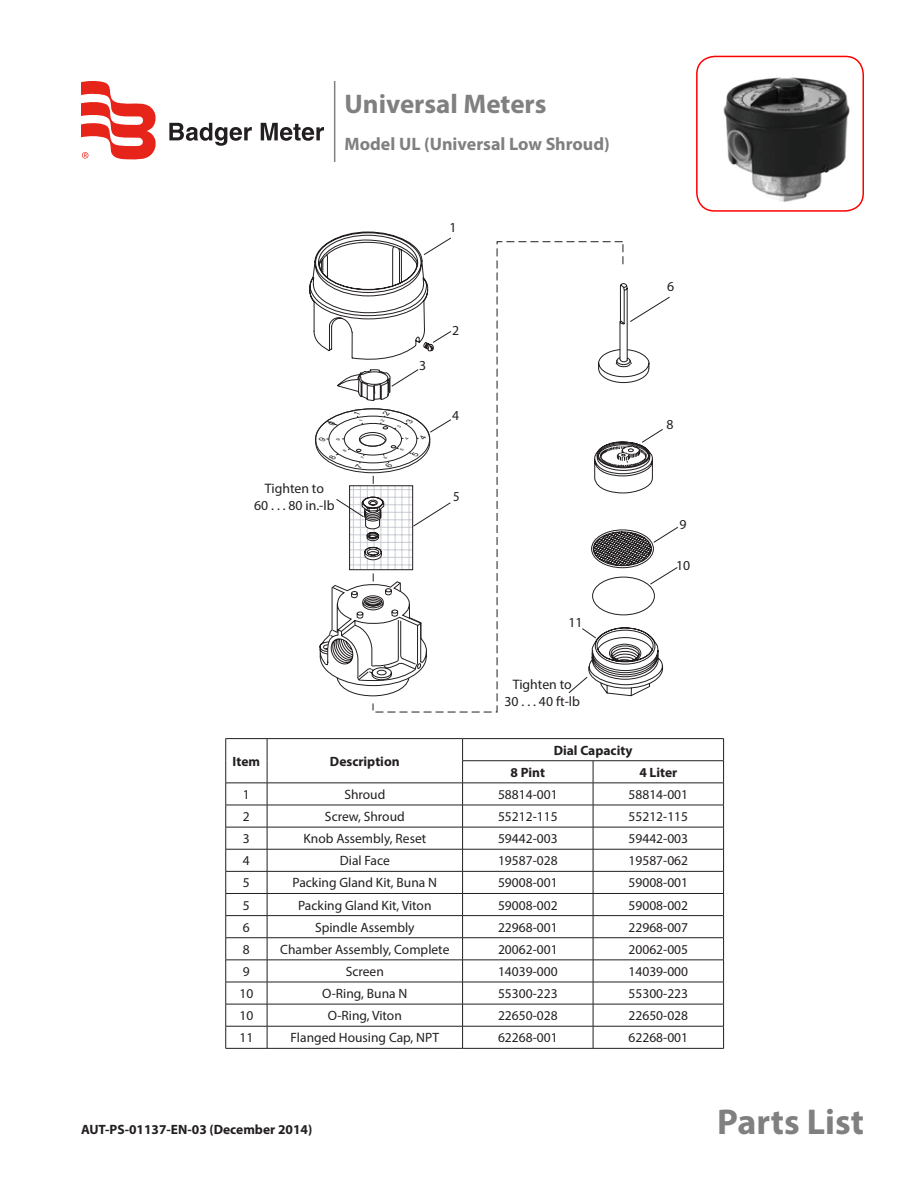
<style>
.page{position:relative;width:918px;height:1188px;background:#fff}
.page>*{position:absolute;margin:0;border:0;box-sizing:border-box;transform-origin:0 0}
.Cover_DocType{font:700 36px "Myriad Pro";color:#7f807f}
.Cover_ProdName_1st_L{font:700 27px "Myriad Pro";color:#7f807f}
.Cover_ProdName_2nd_L{font:700 18px "Myriad Pro";color:#7f807f}
.t1{font:13.8px/16.5px "Myriad Pro";color:#231f20;text-align:center}
.t2{font:13.8px "Myriad Pro";color:#231f20;scale:.92 1}
.Body{font:13.5px "Myriad Pro";color:#231f20}
.Body-2{font:700 13.5px "Myriad Pro";color:#231f20}
.Cover_Footer_Left_1s{font:700 13.5px "Myriad Pro";color:#231f20}
</style>
<div class="page">
<hr style="left:334px;top:81px;width:1px;height:81px;background:#7f807f">
<svg style="left:169px;top:123px;width:83px;height:23px"></svg>
<svg style="left:261px;top:123px;width:63px;height:18px"></svg>
<svg style="left:81px;top:81px;width:75px;height:79px"></svg>
<img style="left:703px;top:56px;width:154px;height:155px">
<div style="left:696px;top:56px;width:168px;height:156px;border:2px solid #f00;border-radius:18px"></div>
<svg style="left:631px;top:349px;width:19px;height:34px"></svg>
<svg style="left:624px;top:527px;width:54px;height:58px"></svg>
<div style="left:592px;top:577px;width:63px;height:38px;border:1px solid #231f20;border-radius:50%"></div>
<svg style="left:631px;top:429px;width:32px;height:64px"></svg>
<svg style="left:631px;top:296px;width:39px;height:26px"></svg>
<svg style="left:372px;top:241px;width:252px;height:472px"></svg>
<svg style="left:623px;top:242px;width:1px;height:22px"></svg>
<svg style="left:452px;top:283px;width:179px;height:247px"></svg>
<svg style="left:568px;top:627px;width:96px;height:70px"></svg>
<hr style="left:226px;top:738px;width:41px;height:1px;background:#231f20">
<hr style="left:267px;top:738px;width:196px;height:1px;background:#231f20">
<hr style="left:463px;top:738px;width:130px;height:1px;background:#231f20">
<hr style="left:593px;top:738px;width:131px;height:1px;background:#231f20">
<hr style="left:462px;top:760px;width:131px;height:1px;background:#231f20">
<hr style="left:593px;top:760px;width:131px;height:1px;background:#231f20">
<hr style="left:226px;top:783px;width:41px;height:1px;background:#231f20">
<hr style="left:267px;top:783px;width:196px;height:1px;background:#231f20">
<hr style="left:463px;top:783px;width:130px;height:1px;background:#231f20">
<hr style="left:593px;top:783px;width:131px;height:1px;background:#231f20">
<hr style="left:226px;top:805px;width:41px;height:1px;background:#231f20">
<hr style="left:267px;top:805px;width:196px;height:1px;background:#231f20">
<hr style="left:463px;top:805px;width:130px;height:1px;background:#231f20">
<hr style="left:593px;top:805px;width:131px;height:1px;background:#231f20">
<hr style="left:226px;top:827px;width:41px;height:1px;background:#231f20">
<hr style="left:267px;top:827px;width:196px;height:1px;background:#231f20">
<hr style="left:463px;top:827px;width:130px;height:1px;background:#231f20">
<hr style="left:593px;top:827px;width:131px;height:1px;background:#231f20">
<hr style="left:226px;top:849px;width:41px;height:1px;background:#231f20">
<hr style="left:267px;top:849px;width:196px;height:1px;background:#231f20">
<hr style="left:463px;top:849px;width:130px;height:1px;background:#231f20">
<hr style="left:593px;top:849px;width:131px;height:1px;background:#231f20">
<hr style="left:226px;top:871px;width:41px;height:1px;background:#231f20">
<hr style="left:267px;top:871px;width:196px;height:1px;background:#231f20">
<hr style="left:463px;top:871px;width:130px;height:1px;background:#231f20">
<hr style="left:593px;top:871px;width:131px;height:1px;background:#231f20">
<hr style="left:226px;top:893px;width:41px;height:1px;background:#231f20">
<hr style="left:267px;top:893px;width:196px;height:1px;background:#231f20">
<hr style="left:463px;top:893px;width:130px;height:1px;background:#231f20">
<hr style="left:593px;top:893px;width:131px;height:1px;background:#231f20">
<hr style="left:226px;top:915px;width:41px;height:1px;background:#231f20">
<hr style="left:267px;top:915px;width:196px;height:1px;background:#231f20">
<hr style="left:463px;top:915px;width:130px;height:1px;background:#231f20">
<hr style="left:593px;top:915px;width:131px;height:1px;background:#231f20">
<hr style="left:226px;top:937px;width:41px;height:1px;background:#231f20">
<hr style="left:267px;top:937px;width:196px;height:1px;background:#231f20">
<hr style="left:463px;top:937px;width:130px;height:1px;background:#231f20">
<hr style="left:593px;top:937px;width:131px;height:1px;background:#231f20">
<hr style="left:226px;top:960px;width:41px;height:1px;background:#231f20">
<hr style="left:267px;top:960px;width:196px;height:1px;background:#231f20">
<hr style="left:463px;top:960px;width:130px;height:1px;background:#231f20">
<hr style="left:593px;top:960px;width:131px;height:1px;background:#231f20">
<hr style="left:226px;top:982px;width:41px;height:1px;background:#231f20">
<hr style="left:267px;top:982px;width:196px;height:1px;background:#231f20">
<hr style="left:463px;top:982px;width:130px;height:1px;background:#231f20">
<hr style="left:593px;top:982px;width:131px;height:1px;background:#231f20">
<hr style="left:226px;top:1004px;width:41px;height:1px;background:#231f20">
<hr style="left:267px;top:1004px;width:196px;height:1px;background:#231f20">
<hr style="left:463px;top:1004px;width:130px;height:1px;background:#231f20">
<hr style="left:593px;top:1004px;width:131px;height:1px;background:#231f20">
<hr style="left:226px;top:1026px;width:41px;height:1px;background:#231f20">
<svg style="left:225px;top:739px;width:1px;height:309px"></svg>
<hr style="left:267px;top:1026px;width:196px;height:1px;background:#231f20">
<svg style="left:267px;top:739px;width:1px;height:309px"></svg>
<hr style="left:463px;top:1026px;width:130px;height:1px;background:#231f20">
<svg style="left:462px;top:739px;width:1px;height:309px"></svg>
<hr style="left:593px;top:1026px;width:131px;height:1px;background:#231f20">
<svg style="left:593px;top:761px;width:1px;height:287px"></svg>
<svg style="left:723px;top:739px;width:1px;height:309px"></svg>
<hr style="left:226px;top:1048px;width:41px;height:1px;background:#231f20">
<hr style="left:267px;top:1048px;width:196px;height:1px;background:#231f20">
<hr style="left:463px;top:1048px;width:130px;height:1px;background:#231f20">
<hr style="left:593px;top:1048px;width:131px;height:1px;background:#231f20">
<svg style="left:309px;top:231px;width:143px;height:466px"></svg>
<p class="Cover_ProdName_1st_L" style="left:345px;top:86px;width:204px">Universal Meters</p>
<p class="Cover_ProdName_2nd_L" style="left:345px;top:132px;width:267px">Model UL (Universal Low Shroud)</p>
<p class="t1" style="left:254px;top:480px;width:82px">Tighten to<br>60 . . . 80 in.-lb</p>
<p class="t1" style="left:450px;top:219px;width:9px">1</p>
<p class="t1" style="left:419px;top:357px;width:9px">3</p>
<p class="t1" style="left:452px;top:322px;width:9px">2</p>
<p class="t1" style="left:452px;top:407px;width:9px">4</p>
<p class="t2" style="left:453px;top:488px;width:9px">5</p>
<p class="Body-2" style="left:233px;top:752px;width:29px">Item</p>
<p class="Body-2" style="left:330px;top:752px;width:71px">Description</p>
<p class="t1" style="left:667px;top:278px;width:9px">6</p>
<p class="t1" style="left:666px;top:415px;width:9px">8</p>
<p class="t1" style="left:679px;top:516px;width:9px">9</p>
<p class="t1" style="left:569px;top:614px;width:16px">11</p>
<p class="t1" style="left:505px;top:676px;width:77px">Tighten to<br>30 . . . 40 ft-lb</p>
<p class="Body-2" style="left:554px;top:741px;width:80px">Dial Capacity</p>
<p class="t1" style="left:676px;top:557px;width:16px">10</p>
<p class="Body-2" style="left:511px;top:764px;width:36px">8 Pint</p>
<p class="Body-2" style="left:639px;top:764px;width:39px">4 Liter</p>
<p class="Body" style="left:243px;top:786px;width:8px">1</p>
<p class="Body" style="left:344px;top:786px;width:42px">Shroud</p>
<p class="Body" style="left:498px;top:786px;width:61px">58814-001</p>
<p class="Body" style="left:629px;top:786px;width:61px">58814-001</p>
<p class="Body" style="left:243px;top:808px;width:8px">2</p>
<p class="Body" style="left:325px;top:808px;width:81px">Screw, Shroud</p>
<p class="Body" style="left:498px;top:808px;width:61px">55212-115</p>
<p class="Body" style="left:629px;top:808px;width:61px">55212-115</p>
<p class="Body" style="left:243px;top:830px;width:8px">3</p>
<p class="Body" style="left:303px;top:830px;width:124px">Knob Assembly, Reset</p>
<p class="Body" style="left:498px;top:830px;width:61px">59442-003</p>
<p class="Body" style="left:629px;top:830px;width:61px">59442-003</p>
<p class="Body" style="left:243px;top:853px;width:8px">4</p>
<p class="Body" style="left:340px;top:853px;width:51px">Dial Face</p>
<p class="Body" style="left:498px;top:853px;width:61px">19587-028</p>
<p class="Body" style="left:629px;top:853px;width:61px">19587-062</p>
<p class="Body" style="left:243px;top:875px;width:8px">5</p>
<p class="Body" style="left:293px;top:875px;width:146px">Packing Gland Kit, Buna N</p>
<p class="Body" style="left:498px;top:875px;width:61px">59008-001</p>
<p class="Body" style="left:629px;top:875px;width:61px">59008-001</p>
<p class="Body" style="left:243px;top:897px;width:8px">5</p>
<p class="Body" style="left:298px;top:897px;width:135px">Packing Gland Kit, Viton</p>
<p class="Body" style="left:498px;top:897px;width:61px">59008-002</p>
<p class="Body" style="left:629px;top:897px;width:61px">59008-002</p>
<p class="Body" style="left:243px;top:919px;width:8px">6</p>
<p class="Body" style="left:315px;top:919px;width:101px">Spindle Assembly</p>
<p class="Body" style="left:498px;top:919px;width:61px">22968-001</p>
<p class="Body" style="left:629px;top:919px;width:61px">22968-007</p>
<p class="Body" style="left:243px;top:941px;width:8px">8</p>
<p class="Body" style="left:280px;top:941px;width:171px">Chamber Assembly, Complete</p>
<p class="Body" style="left:498px;top:941px;width:61px">20062-001</p>
<p class="Body" style="left:629px;top:941px;width:61px">20062-005</p>
<p class="Body" style="left:243px;top:963px;width:8px">9</p>
<p class="Body" style="left:346px;top:963px;width:40px">Screen</p>
<p class="Body" style="left:498px;top:963px;width:61px">14039-000</p>
<p class="Body" style="left:629px;top:963px;width:61px">14039-000</p>
<p class="Body" style="left:239px;top:985px;width:15px">10</p>
<p class="Body" style="left:322px;top:985px;width:87px">O-Ring, Buna N</p>
<p class="Body" style="left:498px;top:985px;width:61px">55300-223</p>
<p class="Body" style="left:629px;top:985px;width:61px">55300-223</p>
<p class="Body" style="left:239px;top:1007px;width:15px">10</p>
<p class="Body" style="left:328px;top:1007px;width:75px">O-Ring, Viton</p>
<p class="Body" style="left:498px;top:1007px;width:61px">22650-028</p>
<p class="Body" style="left:629px;top:1007px;width:61px">22650-028</p>
<p class="Body" style="left:239px;top:1030px;width:15px">11</p>
<p class="Body" style="left:291px;top:1030px;width:150px">Flanged Housing Cap, NPT</p>
<p class="Body" style="left:498px;top:1030px;width:61px">62268-001</p>
<p class="Body" style="left:629px;top:1030px;width:61px">62268-001</p>
<p class="Cover_Footer_Left_1s" style="left:81px;top:1121px;width:233px">AUT-PS-01137-EN-03 (December 2014)</p>
<p class="Cover_DocType" style="left:717px;top:1098px;width:148px">Parts List</p>
</div>
